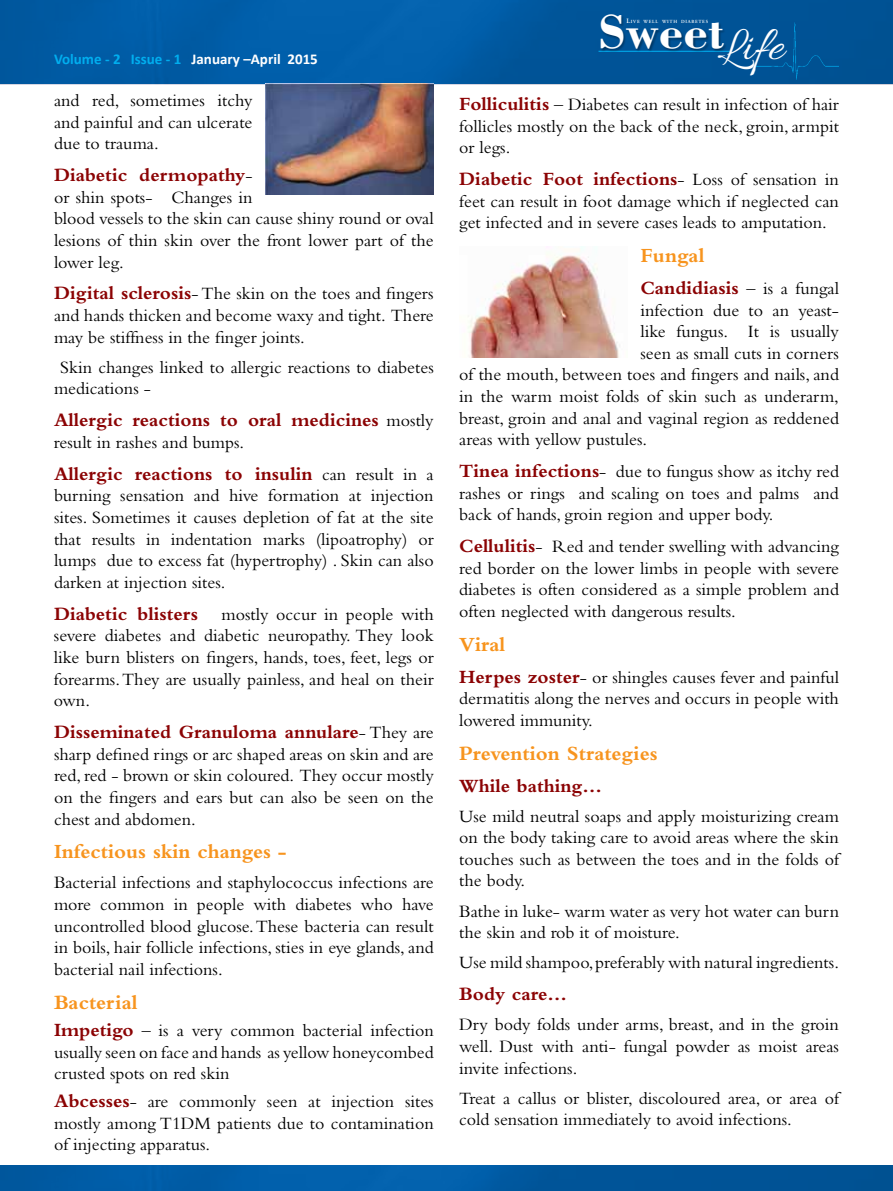
<style>
.page{position:relative;width:893px;height:1191px;background:#fff}
.page>*{position:absolute;margin:0;border:0;box-sizing:border-box;transform-origin:0 0}
.t1{font:700 49.35px "Bodoni";color:#fff}
.t2{font:700 21px "Bembo";color:#f7941e}
.t3{font:700 19.5px "Bembo";color:#8b0304}
.t4{font:18px/21.6px "Bembo";color:#000;text-align:justify}
.t5{font:700 15px "Calibri";color:#fff}
.t6{font:600 4.65px "Adobe Garamond";letter-spacing:.145em;color:#fff}
.s1{color:#00aeef}
.s2{font-weight:400;font-size:18px;color:#000}
.s3{font-weight:700;font-size:19.5px;color:#8b0304}
.s4{font-family:"Allura";font-weight:400}
.s5{font-size:6.75px}
</style>
<div class="page">
<img style="left:0;top:1165px;width:893px;height:26px">
<img style="left:0;top:0;width:893px;height:84px">
<hr style="left:598px;top:51px;width:132px;height:1px;background:#00aeef">
<div style="left:600px;top:14px;width:127px;height:38px;background:#000;opacity:.35"></div>
<div style="left:756px;top:21px;width:83px;height:60px;background:#005294"></div>
<img style="left:265px;top:83px;width:169px;height:111px">
<img style="left:468px;top:247px;width:152px;height:111px">
<p class="t5" style="left:54px;top:49px;width:265px"><span class="s1">Volume - 2 Issue - 1</span> January –April 2015</p>
<p class="t4" style="left:54px;top:89px;width:200px">and red, sometimes itchy and painful and can ulcerate due to trauma.</p>
<p class="t3" style="left:54px;top:164px;width:200px">Diabetic dermopathy<span class="s2">-</span></p>
<p class="t4" style="left:54px;top:186px;width:381px;text-align:left">or shin spots- Changes in<br>blood vessels to the skin can cause shiny round or oval lesions of thin skin over the front lower part of the lower leg.</p>
<p class="t4" style="left:54px;top:283px;width:381px"><span class="s3">Digital sclerosis</span>- The skin on the toes and fingers and hands thicken and become waxy and tight. There may be stiffness in the finger joints.</p>
<p class="t4" style="left:54px;top:356px;width:381px;text-indent:6px">Skin changes linked to allergic reactions to diabetes medications -</p>
<p class="t3" style="left:54px;top:409px;width:381px">Allergic reactions to oral medicines <span class="s2">mostly</span></p>
<p class="t4" style="left:54px;top:431px;width:192px">result in rashes and bumps.</p>
<p class="t3" style="left:54px;top:463px;width:381px">Allergic reactions to insulin <span class="s2">can result in a</span></p>
<p class="t4" style="left:54px;top:484px;width:381px">burning sensation and hive formation at injection sites. Sometimes it causes depletion of fat at the site that results in indentation marks (lipoatrophy) or lumps due to excess fat (hypertrophy) . Skin can also darken at injection sites.</p>
<p class="t3" style="left:54px;top:603px;width:146px">Diabetic blisters</p>
<p class="t4" style="left:54px;top:603px;width:381px;text-indent:167px">mostly occur in people with severe diabetes and diabetic neuropathy. They look like burn blisters on fingers, hands, toes, feet, legs or forearms. They are usually painless, and heal on their own.</p>
<p class="t3" style="left:54px;top:721px;width:381px">Disseminated Granuloma annulare<span class="s2">- They are</span></p>
<p class="t4" style="left:54px;top:743px;width:381px">sharp defined rings or arc shaped areas on skin and are red, red - brown or skin coloured. They occur mostly on the fingers and ears but can also be seen on the chest and abdomen.</p>
<p class="t2" style="left:54px;top:840px;width:234px">Infectious skin changes -</p>
<p class="t4" style="left:54px;top:871px;width:381px">Bacterial infections and staphylococcus infections are more common in people with diabetes who have uncontrolled blood glucose. These bacteria can result in boils, hair follicle infections, sties in eye glands, and bacterial nail infections.</p>
<p class="t2" style="left:54px;top:990px;width:85px">Bacterial</p>
<p class="t4" style="left:54px;top:1019px;width:381px"><span class="s3">Impetigo</span> – is a very common bacterial infection usually seen on face and hands as yellow honeycombed crusted spots on red skin</p>
<p class="t4" style="left:54px;top:1090px;width:381px"><span class="s3">Abcesses</span>- are commonly seen at injection sites mostly among T1DM patients due to contamination of injecting apparatus.</p>
<h1 class="t1" style="left:598px;top:1px;width:187px">Sweet<span class="s4">Life</span></h1>
<p class="t6" style="left:626px;top:19px;width:30px"><span class="s5">L</span>IVE WELL</p>
<p class="t6" style="left:662px;top:19px;width:48px">WITH DIABETES</p>
<p class="t4" style="left:459px;top:93px;width:381px"><span class="s3">Folliculitis</span> – Diabetes can result in infection of hair follicles mostly on the back of the neck, groin, armpit or legs.</p>
<p class="t3" style="left:459px;top:168px;width:381px">Diabetic Foot infections<span class="s2">- Loss of sensation in</span></p>
<p class="t4" style="left:459px;top:190px;width:381px">feet can result in foot damage which if neglected can get infected and in severe cases leads to amputation.</p>
<p class="t2" style="left:640px;top:244px;width:65px">Fungal</p>
<p class="t3" style="left:640px;top:277px;width:200px">Candidiasis <span class="s2">– is a fungal</span></p>
<p class="t4" style="left:640px;top:299px;width:200px">infection due to an yeast-</p>
<p class="t4" style="left:640px;top:320px;width:200px">like fungus. It is usually</p>
<p class="t4" style="left:640px;top:342px;width:200px">seen as small cuts in corners</p>
<p class="t4" style="left:459px;top:363px;width:381px">of the mouth, between toes and fingers and nails, and</p>
<p class="t4" style="left:459px;top:385px;width:381px">in the warm moist folds of skin such as underarm,</p>
<p class="t4" style="left:459px;top:407px;width:381px">breast, groin and anal and vaginal region as reddened</p>
<p class="t4" style="left:459px;top:428px;width:189px">areas with yellow pustules.</p>
<p class="t4" style="left:459px;top:460px;width:381px"><span class="s3">Tinea infections</span>- due to fungus show as itchy red rashes or rings and scaling on toes and palms and back of hands, groin region and upper body.</p>
<p class="t4" style="left:459px;top:535px;width:381px"><span class="s3">Cellulitis</span>- Red and tender swelling with advancing red border on the lower limbs in people with severe diabetes is often considered as a simple problem and often neglected with dangerous results.</p>
<p class="t2" style="left:459px;top:632px;width:47px">Viral</p>
<p class="t4" style="left:459px;top:666px;width:381px"><span class="s3">Herpes zoster</span>- or shingles causes fever and painful dermatitis along the nerves and occurs in people with lowered immunity.</p>
<p class="t2" style="left:459px;top:741px;width:200px">Prevention Strategies</p>
<p class="t3" style="left:459px;top:774px;width:144px">While bathing…</p>
<p class="t4" style="left:459px;top:805px;width:381px">Use mild neutral soaps and apply moisturizing cream on the body taking care to avoid areas where the skin touches such as between the toes and in the folds of the body.</p>
<p class="t4" style="left:459px;top:899px;width:381px">Bathe in luke- warm water as very hot water can burn the skin and rob it of moisture.</p>
<p class="t4" style="left:459px;top:951px;width:381px">Use mild shampoo, preferably with natural ingredients.</p>
<p class="t3" style="left:459px;top:983px;width:109px">Body care…</p>
<p class="t4" style="left:459px;top:1013px;width:381px">Dry body folds under arms, breast, and in the groin well. Dust with anti- fungal powder as moist areas invite infections.</p>
<p class="t4" style="left:459px;top:1087px;width:381px">Treat a callus or blister, discoloured area, or area of cold sensation immediately to avoid infections.</p>
</div>
